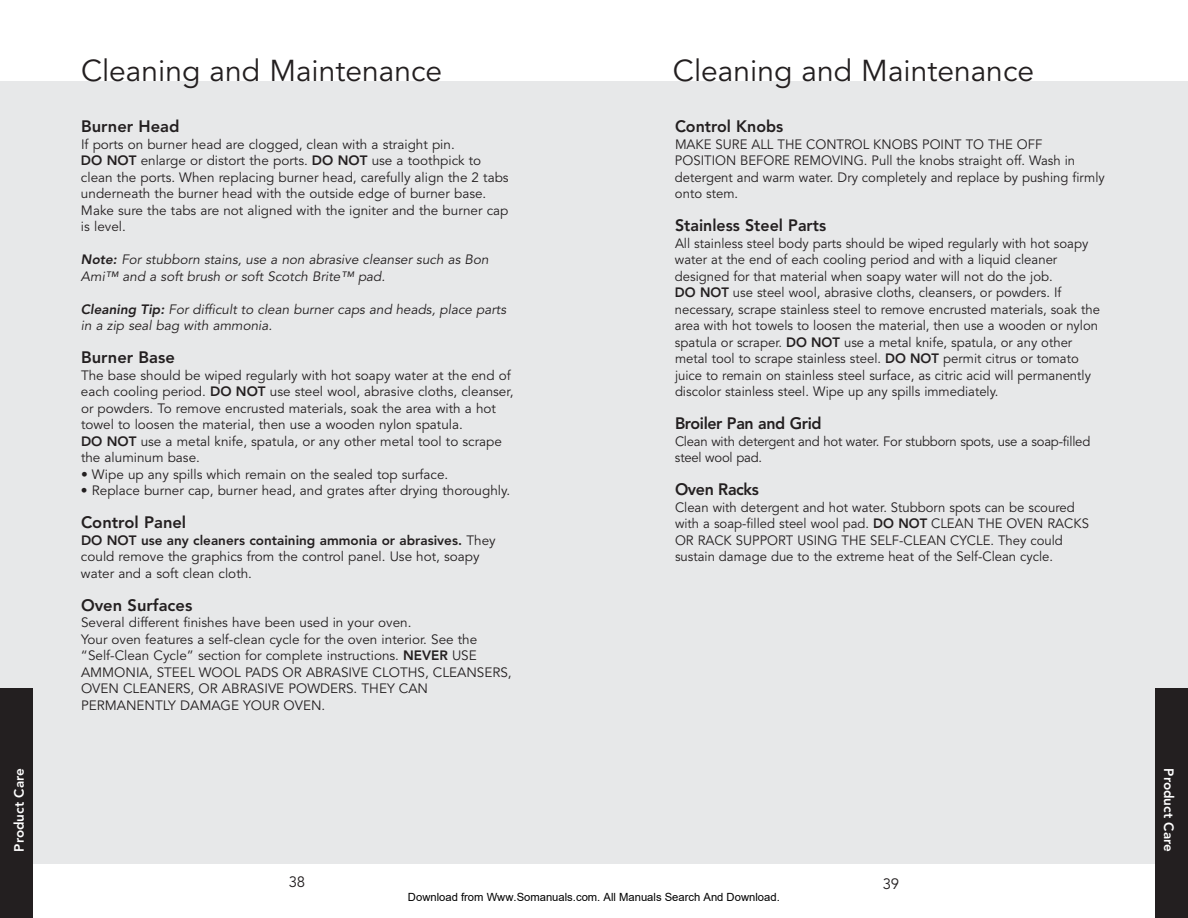
<style>
.page{position:relative;width:1188px;height:918px;background:#fff}
.page>*{position:absolute;margin:0;border:0;box-sizing:border-box;transform-origin:0 0}
.t1{font:30px "Avenir";color:#231f20}
.t2{font:800 16.5px "Avenir";color:#231f20}
.t3{font:800 16.5px "Avenir";letter-spacing:-.025em;color:#231f20}
.t4{font:15px "Avenir";color:#231f20}
.t5{font:13.5px/16.5px "Avenir";color:#231f20}
.t6{font:italic 13.5px/16.5px "Avenir";color:#231f20}
.t7{font:800 13.5px "Avenir";color:#fff}
.t8{font:11.25px "Arial";color:#000}
.s1{font-weight:800}
</style>
<div class="page">
<div style="left:594px;top:81px;width:594px;height:783px;background:#e7e8e9"></div>
<div style="left:1155px;top:688px;width:33px;height:230px;background:#231f20"></div>
<div style="left:0;top:81px;width:599px;height:783px;background:#e7e8e9"></div>
<div style="left:0;top:688px;width:33px;height:230px;background:#231f20"></div>
<p class="t7" style="left:13px;top:852px;width:85px;rotate:-90deg">Product Care</p>
<h1 class="t1" style="left:81px;top:58px;width:363px">Cleaning and Maintenance</h1>
<p class="t2" style="left:81px;top:120px;width:100px">Burner Head</p>
<p class="t5" style="left:81px;top:137px;width:429px">If ports on burner head are clogged, clean with a straight pin.<br><span class="s1">DO NOT</span> enlarge or distort the ports. <span class="s1">DO NOT</span> use a toothpick to clean the ports. When replacing burner head, carefully align the 2 tabs underneath the burner head with the outside edge of burner base.<br>Make sure the tabs are not aligned with the igniter and the burner cap is level.</p>
<p class="t6" style="left:81px;top:252px;width:409px"><span class="s1">Note:</span> For stubborn stains, use a non abrasive cleanser such as Bon<br>Ami™ and a soft brush or soft Scotch Brite™ pad.</p>
<p class="t6" style="left:81px;top:302px;width:427px"><span class="s1">Cleaning Tip:</span> For difficult to clean burner caps and heads, place parts in a zip seal bag with ammonia.</p>
<p class="t2" style="left:81px;top:351px;width:95px">Burner Base</p>
<p class="t5" style="left:81px;top:368px;width:434px">The base should be wiped regularly with hot soapy water at the end of each cooling period. <span class="s1">DO NOT</span> use steel wool, abrasive cloths, cleanser, or powders. To remove encrusted materials, soak the area with a hot towel to loosen the material, then use a wooden nylon spatula.<br><span class="s1">DO NOT</span> use a metal knife, spatula, or any other metal tool to scrape the aluminum base.</p>
<p class="t5" style="left:81px;top:467px;width:369px">• Wipe up any spills which remain on the sealed top surface.</p>
<p class="t5" style="left:81px;top:483px;width:431px">• Replace burner cap, burner head, and grates after drying thoroughly.</p>
<p class="t2" style="left:81px;top:516px;width:107px">Control Panel</p>
<p class="t5" style="left:81px;top:533px;width:416px"><span class="s1">DO NOT use any cleaners containing ammonia or abrasives.</span> They could remove the graphics from the control panel. Use hot, soapy water and a soft clean cloth.</p>
<p class="t2" style="left:81px;top:598px;width:113px">Oven Surfaces</p>
<p class="t5" style="left:81px;top:615px;width:432px">Several different finishes have been used in your oven.<br>Your oven features a self-clean cycle for the oven interior. See the “Self-Clean Cycle” section for complete instructions. <span class="s1">NEVER</span> USE AMMONIA, STEEL WOOL PADS OR ABRASIVE CLOTHS, CLEANSERS, OVEN CLEANERS, OR ABRASIVE POWDERS. THEY CAN PERMANENTLY DAMAGE YOUR OVEN.</p>
<p class="t4" style="left:289px;top:876px;width:18px">38</p>
<h1 class="t1" style="left:673px;top:58px;width:363px">Cleaning and Maintenance</h1>
<p class="t2" style="left:675px;top:120px;width:110px">Control Knobs</p>
<p class="t5" style="left:675px;top:137px;width:431px">MAKE SURE ALL THE CONTROL KNOBS POINT TO THE OFF POSITION BEFORE REMOVING. Pull the knobs straight off. Wash in detergent and warm water. Dry completely and replace by pushing firmly onto stem.</p>
<p class="t2" style="left:675px;top:219px;width:153px">Stainless Steel Parts</p>
<p class="t5" style="left:675px;top:236px;width:427px">All stainless steel body parts should be wiped regularly with hot soapy water at the end of each cooling period and with a liquid cleaner designed for that material when soapy water will not do the job.<br><span class="s1">DO NOT</span> use steel wool, abrasive cloths, cleansers, or powders. If necessary, scrape stainless steel to remove encrusted materials, soak the area with hot towels to loosen the material, then use a wooden or nylon spatula or scraper. <span class="s1">DO NOT</span> use a metal knife, spatula, or any other metal tool to scrape stainless steel. <span class="s1">DO NOT</span> permit citrus or tomato juice to remain on stainless steel surface, as citric acid will permanently discolor stainless steel. Wipe up any spills immediately.</p>
<p class="t3" style="left:675px;top:417px;width:148px">Broiler Pan and Grid</p>
<p class="t5" style="left:675px;top:434px;width:417px">Clean with detergent and hot water. For stubborn spots, use a soap-filled steel wool pad.</p>
<p class="t3" style="left:675px;top:483px;width:85px">Oven Racks</p>
<p class="t5" style="left:675px;top:500px;width:416px">Clean with detergent and hot water. Stubborn spots can be scoured with a soap-filled steel wool pad. <span class="s1">DO NOT</span> CLEAN THE OVEN RACKS OR RACK SUPPORT USING THE SELF-CLEAN CYCLE. They could sustain damage due to the extreme heat of the Self-Clean cycle.</p>
<p class="t4" style="left:883px;top:877px;width:18px">39</p>
<p class="t8" style="left:408px;top:890px;width:373px">Download from Www.Somanuals.com. All Manuals Search And Download.</p>
<p class="t7" style="left:1175px;top:768px;width:85px;rotate:90deg">Product Care</p>
</div>
